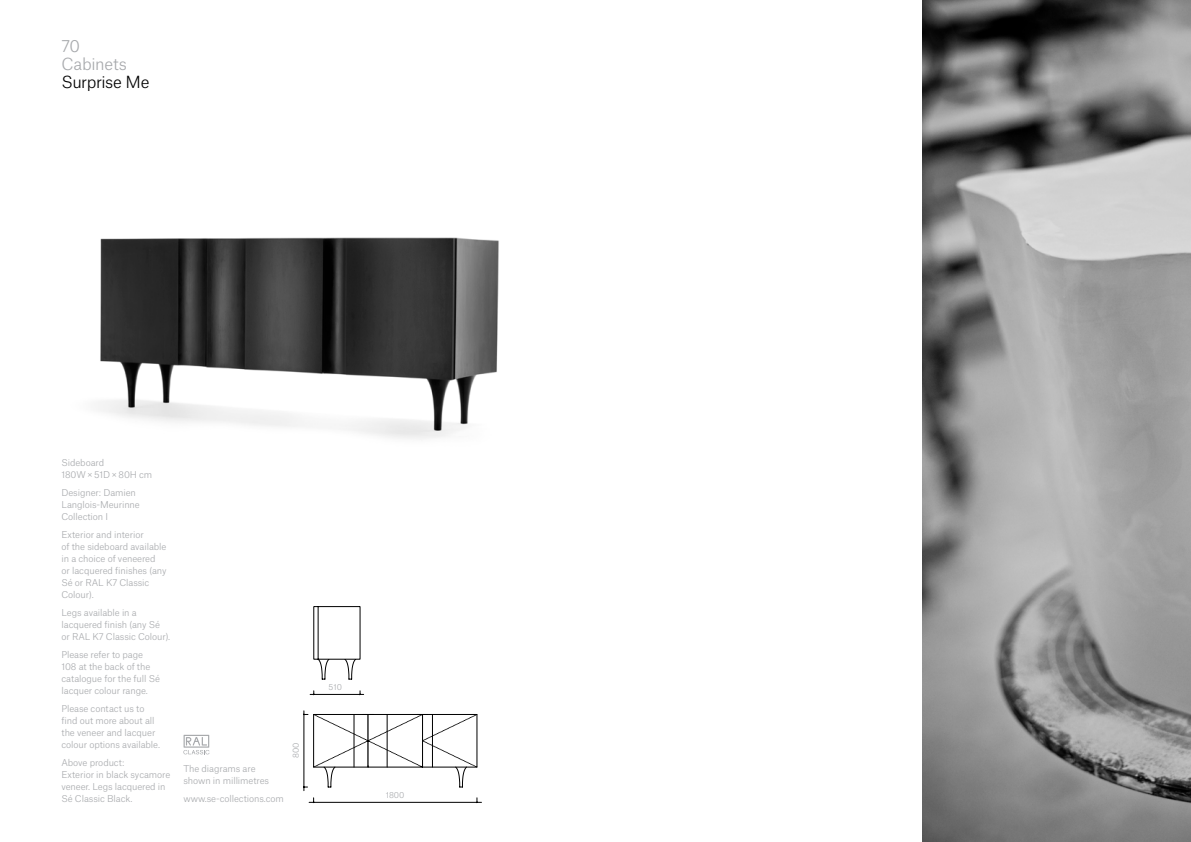
<style>
.page{position:relative;width:1191px;height:842px;background:#fff}
.page>*{position:absolute;margin:0;border:0;box-sizing:border-box;transform-origin:0 0}
.t1{font:300 16px/18px "Atlas Grotesk";letter-spacing:-.015em;color:#a7a9ac}
.t2{font:300 16px "Atlas Grotesk";letter-spacing:-.035em;color:#000}
.t3{font:300 9px/12px "Atlas Grotesk";letter-spacing:-.01em;color:#a7a9ac}
.t4{font:300 8px "Atlas Grotesk";color:#a7a9ac}
</style>
<div class="page">
<img style="left:98px;top:237px;width:401px;height:202px">
<svg style="left:303px;top:710px;width:179px;height:93px"></svg>
<svg style="left:309px;top:606px;width:55px;height:89px"></svg>
<svg style="left:183px;top:735px;width:26px;height:19px"></svg>
<img style="left:922px;top:0;width:269px;height:842px">
<h1 class="t1" style="left:61px;top:36px;width:67px">70<br>Cabinets</h1>
<h1 class="t2" style="left:61px;top:70px;width:89px">Surprise Me</h1>
<p class="t3" style="left:61px;top:456px;width:92px">Sideboard<br>180W × 51D × 80H cm</p>
<p class="t3" style="left:61px;top:486px;width:80px">Designer: Damien<br>Langlois-Meurinne<br>Collection I</p>
<p class="t3" style="left:61px;top:528px;width:107px">Exterior and interior<br>of the sideboard available in a choice of veneered<br>or lacquered finishes (any<br>Sé or RAL K7 Classic<br>Colour).</p>
<p class="t3" style="left:61px;top:606px;width:109px">Legs available in a lacquered finish (any Sé or RAL K7 Classic Colour).</p>
<p class="t3" style="left:61px;top:648px;width:100px">Please refer to page<br>108 at the back of the catalogue for the full Sé lacquer colour range.</p>
<p class="t3" style="left:61px;top:702px;width:99px">Please contact us to find out more about all the veneer and lacquer colour options available.</p>
<p class="t3" style="left:61px;top:756px;width:110px">Above product:<br>Exterior in black sycamore veneer. Legs lacquered in<br>Sé Classic Black.</p>
<p class="t3" style="left:183px;top:762px;width:87px">The diagrams are shown in millimetres</p>
<p class="t3" style="left:183px;top:792px;width:102px">www.se-collections.com</p>
<p class="t4" style="left:289px;top:758px;width:17px;rotate:-90deg">800</p>
<p class="t4" style="left:328px;top:680px;width:15px">510</p>
<p class="t4" style="left:386px;top:788px;width:20px">1800</p>
</div>
